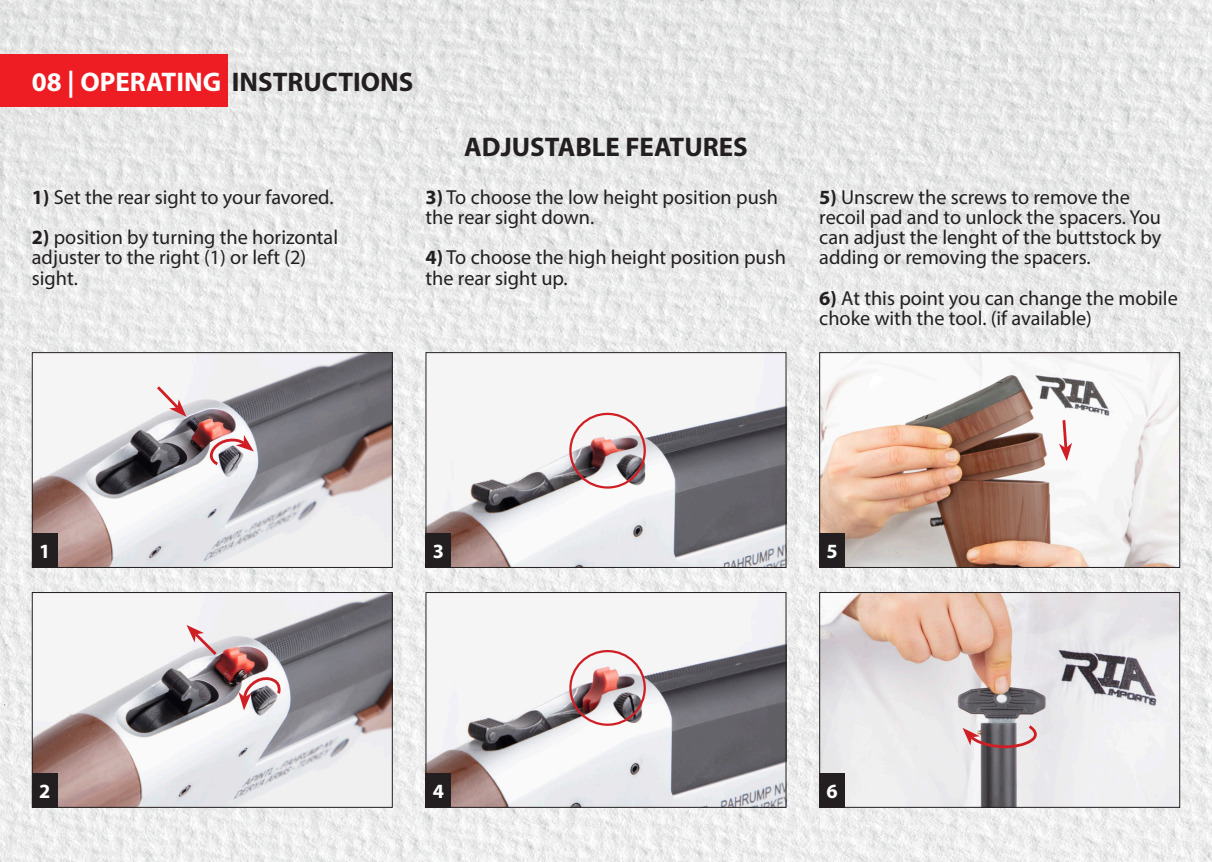
<style>
.page{position:relative;width:1212px;height:862px;background:#fff}
.page>*{position:absolute;margin:0;border:0;box-sizing:border-box;transform-origin:0 0}
.t1{font:700 27px "Myriad Pro";color:#fff}
.t2{font:700 27px "Myriad Pro";color:#231f20}
.t3{font:20.25px/20.2px "Myriad Pro";color:#231f20}
.t4{font:700 20.25px "Myriad Pro";color:#fff}
.s1{color:#231f20}
.s2{font-weight:700}
</style>
<div class="page">
<img style="left:0;top:0;width:1212px;height:861px">
<div style="left:0;top:54px;width:228px;height:53px;background:#ee1d23"></div>
<img style="left:34px;top:593px;width:357px;height:212px">
<div style="left:32px;top:591px;width:361px;height:216px;border:1px solid #231f20"></div>
<img style="left:34px;top:354px;width:357px;height:211px">
<div style="left:32px;top:352px;width:361px;height:215px;border:1px solid #231f20"></div>
<img style="left:428px;top:593px;width:356px;height:212px">
<div style="left:426px;top:591px;width:360px;height:216px;border:1px solid #231f20"></div>
<img style="left:428px;top:354px;width:356px;height:211px">
<div style="left:426px;top:352px;width:360px;height:215px;border:1px solid #231f20"></div>
<img style="left:821px;top:593px;width:357px;height:212px">
<div style="left:819px;top:591px;width:361px;height:216px;border:1px solid #231f20"></div>
<img style="left:821px;top:354px;width:357px;height:211px">
<div style="left:819px;top:352px;width:361px;height:215px;border:1px solid #231f20"></div>
<div style="left:32px;top:533px;width:26px;height:34px;background:#231f20"></div>
<div style="left:426px;top:533px;width:25px;height:34px;background:#231f20"></div>
<div style="left:819px;top:533px;width:26px;height:34px;background:#231f20"></div>
<div style="left:819px;top:773px;width:26px;height:34px;background:#231f20"></div>
<div style="left:426px;top:773px;width:25px;height:34px;background:#231f20"></div>
<div style="left:32px;top:773px;width:26px;height:34px;background:#231f20"></div>
<svg style="left:238px;top:672px;width:44px;height:38px"></svg>
<svg style="left:206px;top:434px;width:48px;height:32px"></svg>
<svg style="left:154px;top:383px;width:33px;height:33px"></svg>
<svg style="left:1059px;top:417px;width:13px;height:44px"></svg>
<svg style="left:187px;top:624px;width:33px;height:33px"></svg>
<div style="left:569px;top:412px;width:77px;height:76px;border:2px solid #d01e25;border-radius:50%"></div>
<div style="left:569px;top:649px;width:77px;height:76px;border:2px solid #d01e25;border-radius:50%"></div>
<svg style="left:962px;top:723px;width:83px;height:31px;background:#b29b9f"></svg>
<h1 class="t1" style="left:32px;top:64px;width:383px">08 | OPERATING <span class="s1">INSTRUCTIONS</span></h1>
<p class="t3" style="left:32px;top:186px;width:303px"><span class="s2">1)</span> Set the rear sight to your favored.</p>
<p class="t3" style="left:32px;top:227px;width:308px"><span class="s2">2)</span> position by turning the horizontal adjuster to the right (1) or left (2) sight.</p>
<h1 class="t2" style="left:464px;top:129px;width:285px">ADJUSTABLE FEATURES</h1>
<p class="t3" style="left:426px;top:186px;width:354px"><span class="s2">3)</span> To choose the low height position push the rear sight down.</p>
<p class="t3" style="left:426px;top:247px;width:362px"><span class="s2">4)</span> To choose the high height position push the rear sight up.</p>
<p class="t3" style="left:819px;top:186px;width:343px"><span class="s2">5)</span> Unscrew the screws to remove the recoil pad and to unlock the spacers. You can adjust the lenght of the buttstock by adding or removing the spacers.</p>
<p class="t3" style="left:819px;top:287px;width:360px"><span class="s2">6)</span> At this point you can change the mobile choke with the tool. (if available)</p>
<p class="t4" style="left:39px;top:538px;width:13px">1</p>
<p class="t4" style="left:433px;top:538px;width:13px">3</p>
<p class="t4" style="left:826px;top:538px;width:13px">5</p>
<p class="t4" style="left:39px;top:777px;width:13px">2</p>
<p class="t4" style="left:433px;top:777px;width:13px">4</p>
<p class="t4" style="left:826px;top:777px;width:13px">6</p>
</div>
